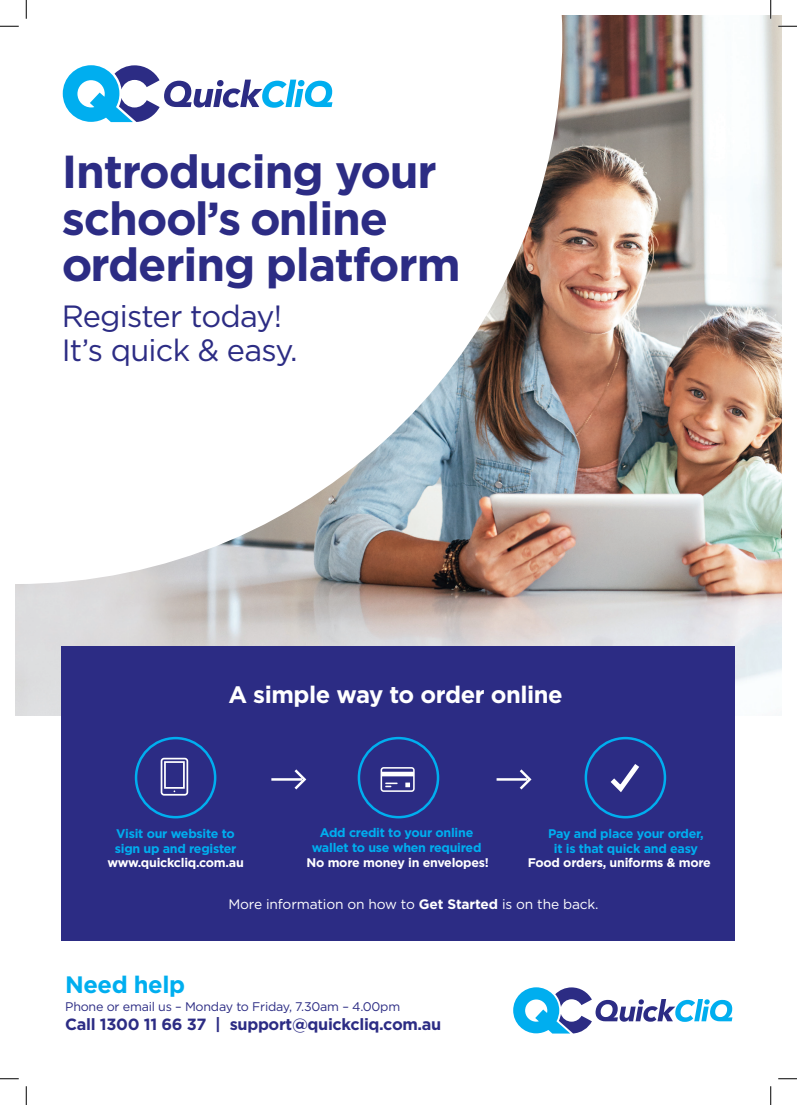
<style>
.page{position:relative;width:797px;height:1105px;background:#fff}
.page>*{position:absolute;margin:0;border:0;box-sizing:border-box;transform-origin:0 0}
.t1{font:700 46.25px/46.2px "Gotham";letter-spacing:-.025em;color:#2c2c84}
.t2{font:30.75px "Gotham";letter-spacing:-.025em;color:#2c2c84}
.t3{font:700 23.75px "Gotham";letter-spacing:-.02em;color:#fff}
.t4{font:700 23.75px "Gotham";letter-spacing:-.02em;color:#00aeef}
.t5{font:700 16.25px "Gotham";letter-spacing:-.02em;color:#2c2c84}
.t6{font:13.75px "Gotham";letter-spacing:-.01em;color:#fff}
.t7{font:700 12.5px/15px "Gotham";letter-spacing:-.02em;color:#00aeef;text-align:center}
.t8{font:700 12.5px "Gotham";letter-spacing:-.02em;color:#fff}
.t9{font:12.5px "Gotham";letter-spacing:-.02em;color:#2c2c84}
.s1{font-weight:700}
</style>
<div class="page">
<img style="left:16px;top:16px;width:765px;height:699px">
<div style="left:62px;top:646px;width:673px;height:295px;background:#2c2c84"></div>
<svg style="left:16px;top:16px;width:546px;height:568px"></svg>
<svg style="left:513px;top:987px;width:219px;height:46px"></svg>
<svg style="left:63px;top:65px;width:269px;height:57px"></svg>
<div style="left:135px;top:737px;width:81px;height:81px;border:2px solid #00aeef;border-radius:50%"></div>
<div style="left:357px;top:737px;width:82px;height:81px;border:2px solid #00aeef;border-radius:50%"></div>
<div style="left:584px;top:737px;width:82px;height:81px;border:2px solid #00aeef;border-radius:50%"></div>
<svg style="left:380px;top:767px;width:34px;height:25px"></svg>
<hr style="left:271px;top:778px;width:31px;height:3px;background:#fff">
<svg style="left:292px;top:769px;width:15px;height:21px"></svg>
<hr style="left:496px;top:778px;width:31px;height:3px;background:#fff">
<svg style="left:517px;top:769px;width:15px;height:21px"></svg>
<svg style="left:161px;top:758px;width:27px;height:38px"></svg>
<svg style="left:610px;top:764px;width:29px;height:28px"></svg>
<svg style="left:0;top:25px;width:19px;height:2px"></svg>
<svg style="left:778px;top:25px;width:19px;height:2px"></svg>
<svg style="left:0;top:1078px;width:19px;height:1px"></svg>
<svg style="left:778px;top:1078px;width:19px;height:1px"></svg>
<svg style="left:25px;top:0;width:2px;height:19px"></svg>
<svg style="left:25px;top:1086px;width:2px;height:19px"></svg>
<svg style="left:770px;top:0;width:1px;height:19px"></svg>
<svg style="left:770px;top:1086px;width:1px;height:19px"></svg>
<p class="t1" style="left:62px;top:149px;width:400px">Introducing your school’s online ordering platform</p>
<p class="t2" style="left:62px;top:297px;width:222px">Register today!</p>
<p class="t2" style="left:62px;top:330px;width:237px">It’s quick &amp; easy.</p>
<p class="t3" style="left:228px;top:679px;width:336px">A simple way to order online</p>
<p class="t7" style="left:116px;top:826px;width:120px">Visit our website to</p>
<p class="t7" style="left:115px;top:841px;width:123px">sign up and register</p>
<p class="t7" style="left:312px;top:825px;width:171px">Add credit to your online wallet to use when required</p>
<p class="t7" style="left:548px;top:826px;width:157px">Pay and place your order, it is that quick and easy</p>
<p class="t8" style="left:107px;top:855px;width:138px">www.quickcliq.com.au</p>
<p class="t8" style="left:306px;top:855px;width:184px">No more money in envelopes!</p>
<p class="t8" style="left:527px;top:855px;width:185px">Food orders, uniforms &amp; more</p>
<p class="t6" style="left:228px;top:895px;width:372px">More information on how to <span class="s1">Get Started</span> is on the back.</p>
<p class="t4" style="left:65px;top:968px;width:121px">Need help</p>
<p class="t5" style="left:65px;top:1014px;width:377px">Call 1300 11 66 37 | support@quickcliq.com.au</p>
<p class="t9" style="left:65px;top:999px;width:336px">Phone or email us – Monday to Friday, 7.30am – 4.00pm</p>
</div>
